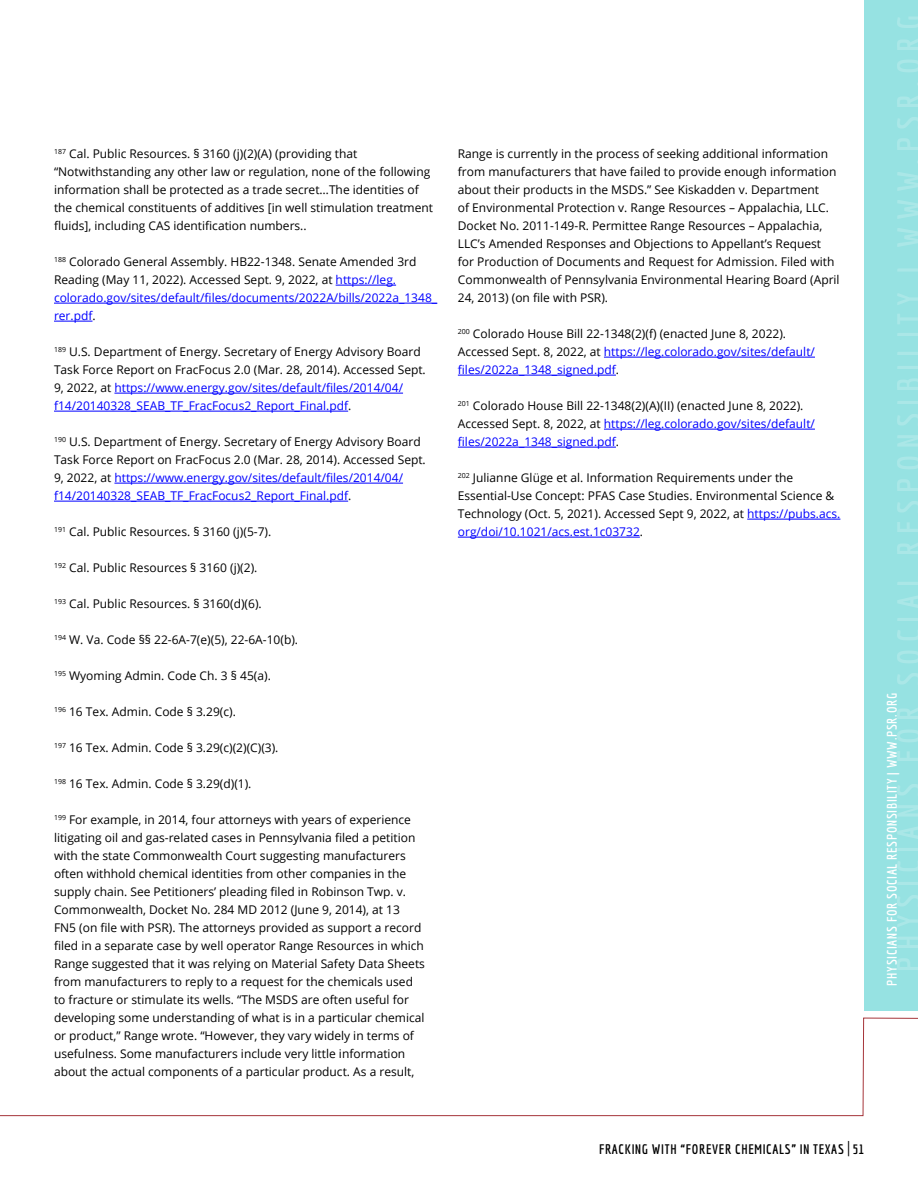
<style>
.page{position:relative;width:918px;height:1188px;background:#fff}
.page>*{position:absolute;margin:0;border:0;box-sizing:border-box;transform-origin:0 0}
.t1{font:700 13.5px "Economica";letter-spacing:.05em;color:#fff}
.t2{font:700 13.5px "Economica";letter-spacing:.05em;color:#000}
.t3{font:12px/18px "Open Sans";color:#000}
.s1{color:#00f}
.s2{font-weight:400;font-size:16.5px}
</style>
<div class="page">
<hr style="left:336px;top:285px;width:60px;height:1px;background:#00f">
<hr style="left:54px;top:303px;width:383px;height:1px;background:#00f">
<hr style="left:54px;top:321px;width:38px;height:1px;background:#00f">
<hr style="left:114px;top:393px;width:289px;height:1px;background:#00f">
<hr style="left:54px;top:411px;width:294px;height:1px;background:#00f">
<hr style="left:114px;top:483px;width:289px;height:1px;background:#00f">
<hr style="left:54px;top:501px;width:294px;height:1px;background:#00f">
<hr style="left:604px;top:357px;width:211px;height:1px;background:#00f">
<hr style="left:458px;top:375px;width:158px;height:1px;background:#00f">
<hr style="left:604px;top:429px;width:211px;height:1px;background:#00f">
<hr style="left:458px;top:447px;width:158px;height:1px;background:#00f">
<hr style="left:747px;top:519px;width:93px;height:1px;background:#00f">
<hr style="left:458px;top:537px;width:182px;height:1px;background:#00f">
<div style="left:864px;top:0;width:54px;height:1011px;background:#96e2e2"></div>
<svg style="left:0;top:1017px;width:918px;height:100px"></svg>
<p class="t3" style="left:54px;top:146px;width:381px"><sup>187</sup> Cal. Public Resources. § 3160 (j)(2)(A) (providing that “Notwithstanding any other law or regulation, none of the following information shall be protected as a trade secret…The identities of the chemical constituents of additives [in well stimulation treatment fluids], including CAS identification numbers..</p>
<p class="t3" style="left:54px;top:254px;width:385px"><sup>188</sup> Colorado General Assembly. HB22-1348. Senate Amended 3rd Reading (May 11, 2022). Accessed Sept. 9, 2022, at <span class="s1">https://leg. colorado.gov/sites/default/files/documents/2022A/bills/2022a_1348_ rer.pdf</span>.</p>
<p class="t3" style="left:54px;top:344px;width:373px"><sup>189</sup> U.S. Department of Energy. Secretary of Energy Advisory Board Task Force Report on FracFocus 2.0 (Mar. 28, 2014). Accessed Sept.<br>9, 2022, at <span class="s1">https://www.energy.gov/sites/default/files/2014/04/ f14/20140328_SEAB_TF_FracFocus2_Report_Final.pdf</span>.</p>
<p class="t3" style="left:54px;top:434px;width:373px"><sup>190</sup> U.S. Department of Energy. Secretary of Energy Advisory Board Task Force Report on FracFocus 2.0 (Mar. 28, 2014). Accessed Sept.<br>9, 2022, at <span class="s1">https://www.energy.gov/sites/default/files/2014/04/ f14/20140328_SEAB_TF_FracFocus2_Report_Final.pdf</span>.</p>
<p class="t3" style="left:54px;top:524px;width:219px"><sup>191</sup> Cal. Public Resources. § 3160 (j)(5-7).</p>
<p class="t3" style="left:54px;top:560px;width:205px"><sup>192</sup> Cal. Public Resources § 3160 (j)(2).</p>
<p class="t3" style="left:54px;top:596px;width:209px"><sup>193</sup> Cal. Public Resources. § 3160(d)(6).</p>
<p class="t3" style="left:54px;top:632px;width:246px"><sup>194</sup> W. Va. Code §§ 22-6A-7(e)(5), 22-6A-10(b).</p>
<p class="t3" style="left:54px;top:668px;width:218px"><sup>195</sup> Wyoming Admin. Code Ch. 3 § 45(a).</p>
<p class="t3" style="left:54px;top:704px;width:183px"><sup>196</sup> 16 Tex. Admin. Code § 3.29(c).</p>
<p class="t3" style="left:54px;top:740px;width:226px"><sup>197</sup> 16 Tex. Admin. Code § 3.29(c)(2)(C)(3).</p>
<p class="t3" style="left:54px;top:776px;width:199px"><sup>198</sup> 16 Tex. Admin. Code § 3.29(d)(1).</p>
<p class="t3" style="left:54px;top:812px;width:372px"><sup>199</sup> For example, in 2014, four attorneys with years of experience litigating oil and gas-related cases in Pennsylvania filed a petition with the state Commonwealth Court suggesting manufacturers often withhold chemical identities from other companies in the supply chain. See Petitioners’ pleading filed in Robinson Twp. v.<br>Commonwealth, Docket No. 284 MD 2012 (June 9, 2014), at 13<br>FN5 (on file with PSR). The attorneys provided as support a record filed in a separate case by well operator Range Resources in which Range suggested that it was relying on Material Safety Data Sheets from manufacturers to reply to a request for the chemicals used to fracture or stimulate its wells. “The MSDS are often useful for developing some understanding of what is in a particular chemical or product,” Range wrote. “However, they vary widely in terms of usefulness. Some manufacturers include very little information about the actual components of a particular product. As a result,</p>
<p class="t3" style="left:458px;top:146px;width:383px">Range is currently in the process of seeking additional information from manufacturers that have failed to provide enough information about their products in the MSDS.” See Kiskadden v. Department<br>of Environmental Protection v. Range Resources – Appalachia, LLC.<br>Docket No. 2011-149-R. Permittee Range Resources – Appalachia, LLC’s Amended Responses and Objections to Appellant’s Request for Production of Documents and Request for Admission. Filed with Commonwealth of Pennsylvania Environmental Hearing Board (April 24, 2013) (on file with PSR).</p>
<p class="t3" style="left:458px;top:326px;width:359px"><sup>200</sup> Colorado House Bill 22-1348(2)(f) (enacted June 8, 2022).<br>Accessed Sept. 8, 2022, at <span class="s1">https://leg.colorado.gov/sites/default/ files/2022a_1348_signed.pdf</span>.</p>
<p class="t3" style="left:458px;top:398px;width:359px"><sup>201</sup> Colorado House Bill 22-1348(2)(A)(II) (enacted June 8, 2022).<br>Accessed Sept. 8, 2022, at <span class="s1">https://leg.colorado.gov/sites/default/ files/2022a_1348_signed.pdf</span>.</p>
<p class="t3" style="left:458px;top:469px;width:384px"><sup>202</sup> Julianne Glüge et al. Information Requirements under the Essential-Use Concept: PFAS Case Studies. Environmental Science &amp; Technology (Oct. 5, 2021). Accessed Sept 9, 2022, at <span class="s1">https://pubs.acs. org/doi/10.1021/acs.est.1c03732</span>.</p>
<p class="t1" style="left:887px;top:986px;width:294px;rotate:-90deg">PHYSICIANS FOR SOCIAL RESPONSIBILITY | WWW.PSR.ORG</p>
<p class="t2" style="left:599px;top:1144px;width:266px">FRACKING WITH “FOREVER CHEMICALS” IN TEXAS <span class="s2">|</span> 51</p>
</div>
